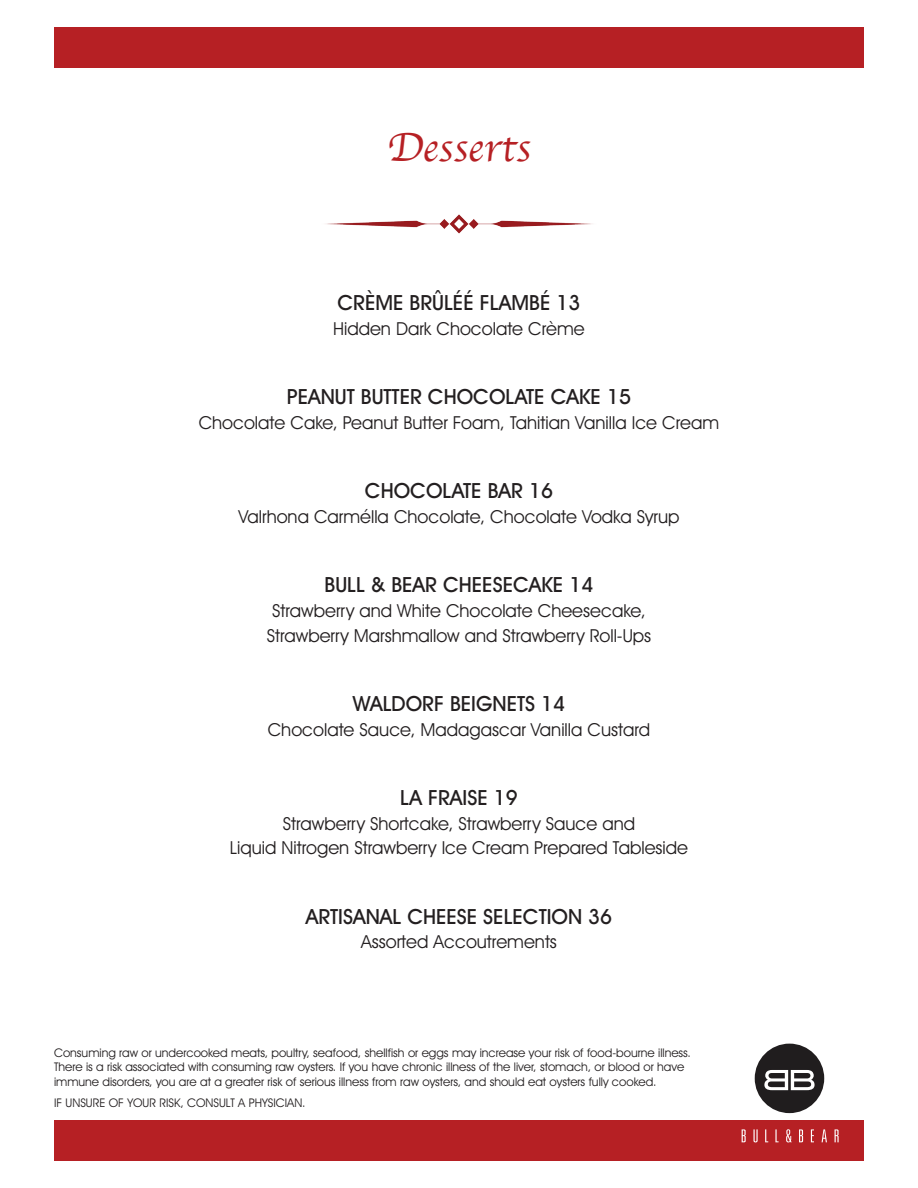
<style>
.page{position:relative;width:918px;height:1188px;background:#fff}
.page>*{position:absolute;margin:0;border:0;box-sizing:border-box;transform-origin:0 0}
.t1{font:42px "Apple Chancery";color:#b62024}
.t2{font:500 21px "Avant Garde IT Cby BT";color:#231f20}
.t3{font:18px/24.6px "Avant Garde IT Cby BT";color:#231f20;text-align:center}
.t4{font:12px/14.4px "Avant Garde IT Cby BT";color:#231f20}
</style>
<div class="page">
<div style="left:54px;top:27px;width:810px;height:41px;background:#b62024"></div>
<div style="left:54px;top:1120px;width:810px;height:41px;background:#b62024"></div>
<div style="left:755px;top:1044px;width:69px;height:69px;background:#201d1e;border-radius:50%"></div>
<svg style="left:764px;top:1070px;width:51px;height:20px"></svg>
<svg style="left:742px;top:1129px;width:4px;height:13px"></svg>
<svg style="left:753px;top:1129px;width:5px;height:13px"></svg>
<svg style="left:765px;top:1129px;width:3px;height:13px"></svg>
<svg style="left:775px;top:1129px;width:4px;height:13px"></svg>
<svg style="left:786px;top:1129px;width:6px;height:13px"></svg>
<svg style="left:799px;top:1129px;width:4px;height:13px"></svg>
<svg style="left:811px;top:1129px;width:3px;height:13px"></svg>
<svg style="left:822px;top:1129px;width:5px;height:13px"></svg>
<svg style="left:835px;top:1129px;width:4px;height:13px"></svg>
<img style="left:326px;top:214px;width:266px;height:20px">
<h1 class="t1" style="left:387px;top:114px;width:145px">Desserts</h1>
<p class="t2" style="left:338px;top:290px;width:244px">CRÈME BRÛLÉÉ FLAMBÉ 13</p>
<p class="t3" style="left:333px;top:316px;width:253px">Hidden Dark Chocolate Crème</p>
<p class="t2" style="left:287px;top:384px;width:346px">PEANUT BUTTER CHOCOLATE CAKE 15</p>
<p class="t3" style="left:199px;top:410px;width:522px">Chocolate Cake, Peanut Butter Foam, Tahitian Vanilla Ice Cream</p>
<p class="t2" style="left:365px;top:478px;width:190px">CHOCOLATE BAR 16</p>
<p class="t3" style="left:239px;top:504px;width:442px">Valrhona Carmélla Chocolate, Chocolate Vodka Syrup</p>
<p class="t2" style="left:325px;top:572px;width:270px">BULL &amp; BEAR CHEESECAKE 14</p>
<p class="t3" style="left:267px;top:598px;width:386px">Strawberry and White Chocolate Cheesecake,<br>Strawberry Marshmallow and Strawberry Roll-Ups</p>
<p class="t2" style="left:353px;top:691px;width:214px">WALDORF BEIGNETS 14</p>
<p class="t3" style="left:268px;top:717px;width:384px">Chocolate Sauce, Madagascar Vanilla Custard</p>
<p class="t2" style="left:400px;top:785px;width:119px">LA FRAISE 19</p>
<p class="t3" style="left:230px;top:811px;width:460px">Strawberry Shortcake, Strawberry Sauce and<br>Liquid Nitrogen Strawberry Ice Cream Prepared Tableside</p>
<p class="t2" style="left:306px;top:904px;width:308px">ARTISANAL CHEESE SELECTION 36</p>
<p class="t3" style="left:361px;top:930px;width:197px">Assorted Accoutrements</p>
<p class="t4" style="left:54px;top:1045px;width:638px">Consuming raw or undercooked meats, poultry, seafood, shellfish or eggs may increase your risk of food-bourne illness.<br>There is a risk associated with consuming raw oysters. If you have chronic illness of the liver, stomach, or blood or have immune disorders, you are at a greater risk of serious illness from raw oysters, and should eat oysters fully cooked.</p>
<p class="t4" style="left:54px;top:1095px;width:253px">IF UNSURE OF YOUR RISK, CONSULT A PHYSICIAN.</p>
</div>
